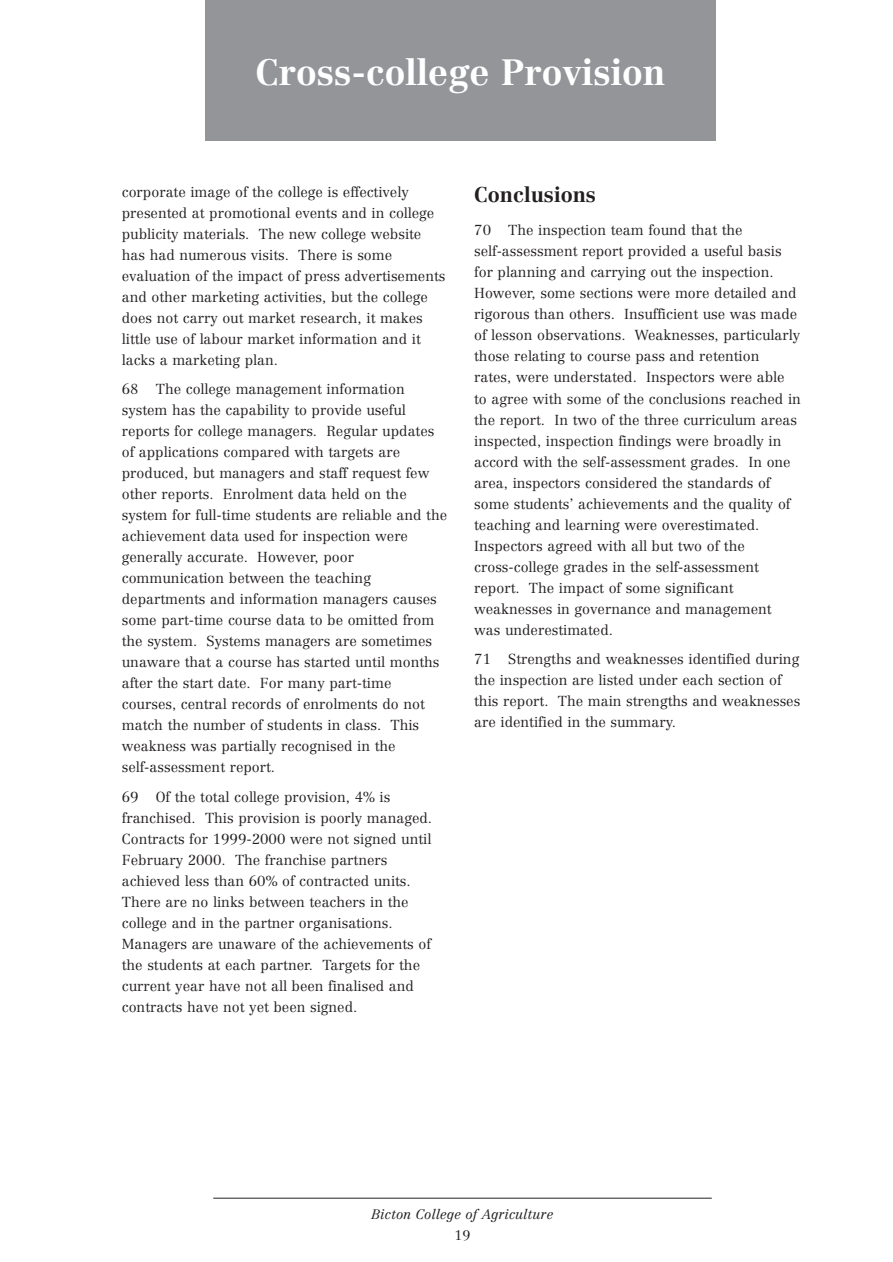
<style>
.page{position:relative;width:893px;height:1262px;background:#fff}
.page>*{position:absolute;margin:0;border:0;box-sizing:border-box;transform-origin:0 0}
.t1{font:700 36px "Centennial";color:#fff}
.t2{font:700 21px "Centennial";color:#231f20}
.t3{font:300 14.25px/21px "Centennial";color:#231f20}
.t4{font:italic 300 13.5px "Centennial";color:#231f20}
.t5{font:300 13.5px "Centennial";color:#231f20}
</style>
<div class="page">
<hr style="left:213px;top:1197px;width:498px;height:1px;background:#231f20">
<div style="left:205px;top:0;width:510px;height:141px;background:#939598"></div>
<h1 class="t1" style="left:255px;top:58px;width:411px">Cross-college Provision</h1>
<p class="t3" style="left:122px;top:182px;width:325px">corporate image of the college is effectively presented at promotional events and in college publicity materials. The new college website has had numerous visits. There is some evaluation of the impact of press advertisements and other marketing activities, but the college does not carry out market research, it makes little use of labour market information and it lacks a marketing plan.</p>
<p class="t3" style="left:122px;top:380px;width:327px">68 The college management information system has the capability to provide useful reports for college managers. Regular updates of applications compared with targets are produced, but managers and staff request few other reports. Enrolment data held on the system for full-time students are reliable and the achievement data used for inspection were generally accurate. However, poor communication between the teaching departments and information managers causes some part-time course data to be omitted from the system. Systems managers are sometimes unaware that a course has started until months after the start date. For many part-time courses, central records of enrolments do not match the number of students in class. This weakness was partially recognised in the self-assessment report.</p>
<p class="t3" style="left:122px;top:787px;width:312px">69 Of the total college provision, 4% is franchised. This provision is poorly managed.<br>Contracts for 1999-2000 were not signed until February 2000. The franchise partners achieved less than 60% of contracted units.<br>There are no links between teachers in the college and in the partner organisations.<br>Managers are unaware of the achievements of the students at each partner. Targets for the current year have not all been finalised and contracts have not yet been signed.</p>
<h2 class="t2" style="left:474px;top:186px;width:123px">Conclusions</h2>
<p class="t3" style="left:474px;top:221px;width:328px">70 The inspection team found that the self-assessment report provided a useful basis for planning and carrying out the inspection.<br>However, some sections were more detailed and rigorous than others. Insufficient use was made of lesson observations. Weaknesses, particularly those relating to course pass and retention<br>rates, were understated. Inspectors were able<br>to agree with some of the conclusions reached in the report. In two of the three curriculum areas inspected, inspection findings were broadly in accord with the self-assessment grades. In one area, inspectors considered the standards of some students’ achievements and the quality of teaching and learning were overestimated.<br>Inspectors agreed with all but two of the cross-college grades in the self-assessment report. The impact of some significant weaknesses in governance and management was underestimated.</p>
<p class="t3" style="left:474px;top:649px;width:327px">71 Strengths and weaknesses identified during the inspection are listed under each section of this report. The main strengths and weaknesses are identified in the summary.</p>
<p class="t4" style="left:371px;top:1209px;width:183px">Bicton College of Agriculture</p>
<p class="t5" style="left:454px;top:1230px;width:17px">19</p>
</div>
